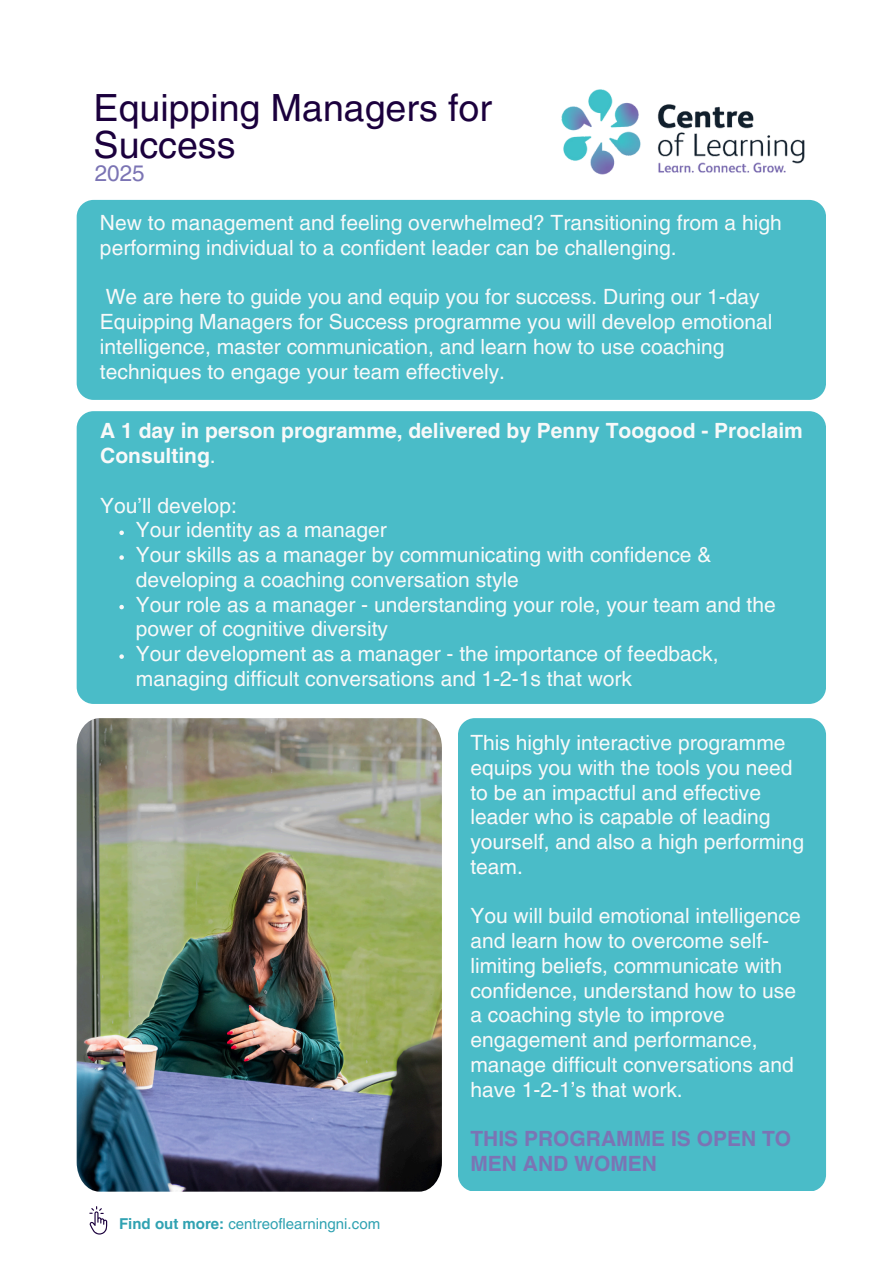
<style>
.page{position:relative;width:894px;height:1264px;background:#fff}
.page>*{position:absolute;margin:0;border:0;box-sizing:border-box;transform-origin:0 0}
.t1{font:37.5px/37.2px "Helvetica LT Pro";color:#1b003d}
.t2{font:22.5px "Helvetica LT Pro";color:#7b74b4}
.t3{font:21px/24.8px "Helvetica LT Pro";color:#f8f9f9}
.t4{font:700 21px/24.8px "Helvetica LT Pro";color:#f8f9f9}
.t5{font:700 21px/24.8px "Helvetica LT Pro";color:#7b74b4}
.t6{font:15px "Helvetica LT Pro";color:#30a2b2}
.s1{font-weight:400}
.s2{font-weight:700}
</style>
<div class="page">
<img style="left:561px;top:89px;width:243px;height:86px">
<div style="left:77px;top:200px;width:748px;height:200px;background:#4abcc8;border-radius:17px"></div>
<img style="left:77px;top:718px;width:365px;height:473px">
<svg style="left:89px;top:1206px;width:18px;height:28px"></svg>
<div style="left:77px;top:411px;width:748px;height:293px;background:#4abcc8;border-radius:17px"></div>
<svg style="left:119px;top:530px;width:5px;height:5px"></svg>
<svg style="left:119px;top:555px;width:5px;height:5px"></svg>
<svg style="left:119px;top:605px;width:5px;height:4px"></svg>
<svg style="left:119px;top:654px;width:5px;height:5px"></svg>
<div style="left:458px;top:718px;width:367px;height:472px;background:#4abcc8;border-radius:17px"></div>
<p class="t1" style="left:94px;top:93px;width:400px">Equipping Managers for<br>Success</p>
<p class="t2" style="left:95px;top:165px;width:52px">2025</p>
<p class="t3" style="left:100px;top:212px;width:683px">New to management and feeling overwhelmed? Transitioning from a high performing individual to a confident leader can be challenging.</p>
<p class="t3" style="left:100px;top:286px;width:673px">We are here to guide you and equip you for success. During our 1-day Equipping Managers for Success programme you will develop emotional intelligence, master communication, and learn how to use coaching techniques to engage your team effectively.</p>
<h3 class="t4" style="left:100px;top:420px;width:704px">A 1 day in person programme, delivered by Penny Toogood - Proclaim<br>Consulting<span class="s1">.</span></h3>
<h3 class="t3" style="left:100px;top:495px;width:138px">You’ll develop:</h3>
<h3 class="t3" style="left:136px;top:519px;width:252px">Your identity as a manager</h3>
<h3 class="t3" style="left:136px;top:544px;width:577px">Your skills as a manager by communicating with confidence &amp; developing a coaching conversation style</h3>
<h3 class="t3" style="left:136px;top:594px;width:641px">Your role as a manager - understanding your role, your team and the power of cognitive diversity</h3>
<p class="t3" style="left:136px;top:643px;width:584px">Your development as a manager - the importance of feedback, managing difficult conversations and 1-2-1s that work</p>
<p class="t6" style="left:119px;top:1218px;width:262px"><span class="s2">Find out more:</span> centreoflearningni.com</p>
<h3 class="t3" style="left:470px;top:732px;width:335px">This highly interactive programme equips you with the tools you need to be an impactful and effective leader who is capable of leading yourself, and also a high performing team.</h3>
<h3 class="t3" style="left:470px;top:905px;width:332px">You will build emotional intelligence and learn how to overcome self&shy;limiting beliefs, communicate with confidence, understand how to use a coaching style to improve engagement and performance, manage difficult conversations and have 1-2-1’s that work.</h3>
<h2 class="t5" style="left:470px;top:1128px;width:322px">THIS PROGRAMME IS OPEN TO<br>MEN AND WOMEN</h2>
</div>
